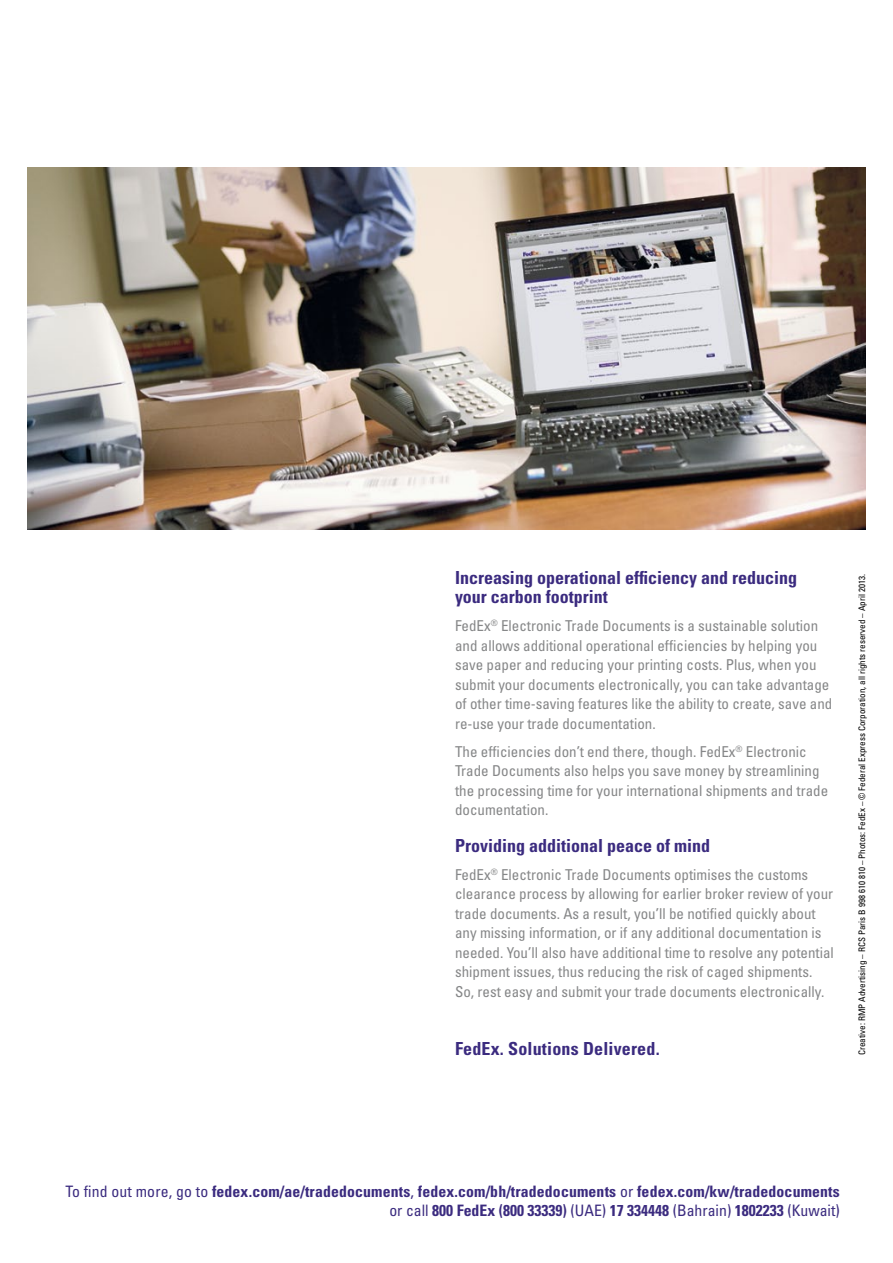
<style>
.page{position:relative;width:893px;height:1263px;background:#fff}
.page>*{position:absolute;margin:0;border:0;box-sizing:border-box;transform-origin:0 0}
.t1{font:700 condensed 18px/19.5px "Univers";color:#3b2b7f}
.t2{font:700 condensed 15.75px "Univers";letter-spacing:.01em;color:#3b2b7f}
.t3{font:700 condensed 15.75px "Univers LT Std";color:#3b2b7f}
.t4{font:condensed 15px/19.5px "Univers";color:#868788}
.t5{font:condensed 9px "Univers";color:#000}
.s1{font-weight:400}
.s2{font-family:"Univers";font-weight:400}
</style>
<div class="page">
<img style="left:28px;top:168px;width:837px;height:361px">
<p class="t1" style="left:455px;top:567px;width:343px">Increasing operational efficiency and reducing your carbon footprint</p>
<p class="t4" style="left:455px;top:616px;width:379px">FedEx<sup>®</sup> Electronic Trade Documents is a sustainable solution and allows additional operational efficiencies by helping you save paper and reducing your printing costs. Plus, when you submit your documents electronically, you can take advantage of other time-saving features like the ability to create, save and re-use your trade documentation.</p>
<p class="t4" style="left:455px;top:741px;width:375px">The efficiencies don’t end there, though. FedEx<sup>®</sup> Electronic Trade Documents also helps you save money by streamlining the processing time for your international shipments and trade documentation.</p>
<p class="t1" style="left:455px;top:835px;width:257px">Providing additional peace of mind</p>
<p class="t4" style="left:455px;top:864px;width:380px">FedEx<sup>®</sup> Electronic Trade Documents optimises the customs clearance process by allowing for earlier broker review of your trade documents. As a result, you’ll be notified quickly about any missing information, or if any additional documentation is needed. You’ll also have additional time to resolve any potential shipment issues, thus reducing the risk of caged shipments.<br>So, rest easy and submit your trade documents electronically.</p>
<p class="t1" style="left:455px;top:1039px;width:206px">FedEx. Solutions Delivered.</p>
<p class="t5" style="left:856px;top:1055px;width:483px;rotate:-90deg">Creative: RMP Advertising – RCS Paris B 998 610 810 – Photos: FedEx – © Federal Express Corporation, all rights reserved – April 2013.</p>
<p class="t2" style="left:65px;top:1182px;width:776px"><span class="s1">To find out more, go to</span> fedex.com/ae/tradedocuments<span class="s1">,</span> fedex.com/bh/tradedocuments <span class="s1">or</span> fedex.com/kw/tradedocuments</p>
<p class="t3" style="left:389px;top:1200px;width:452px"><span class="s2">or call</span> 800 FedEx (800 33339) <span class="s1">(UAE)</span> 17 334448 <span class="s1">(Bahrain)</span> 1802233 <span class="s1">(Kuwait)</span></p>
</div>
